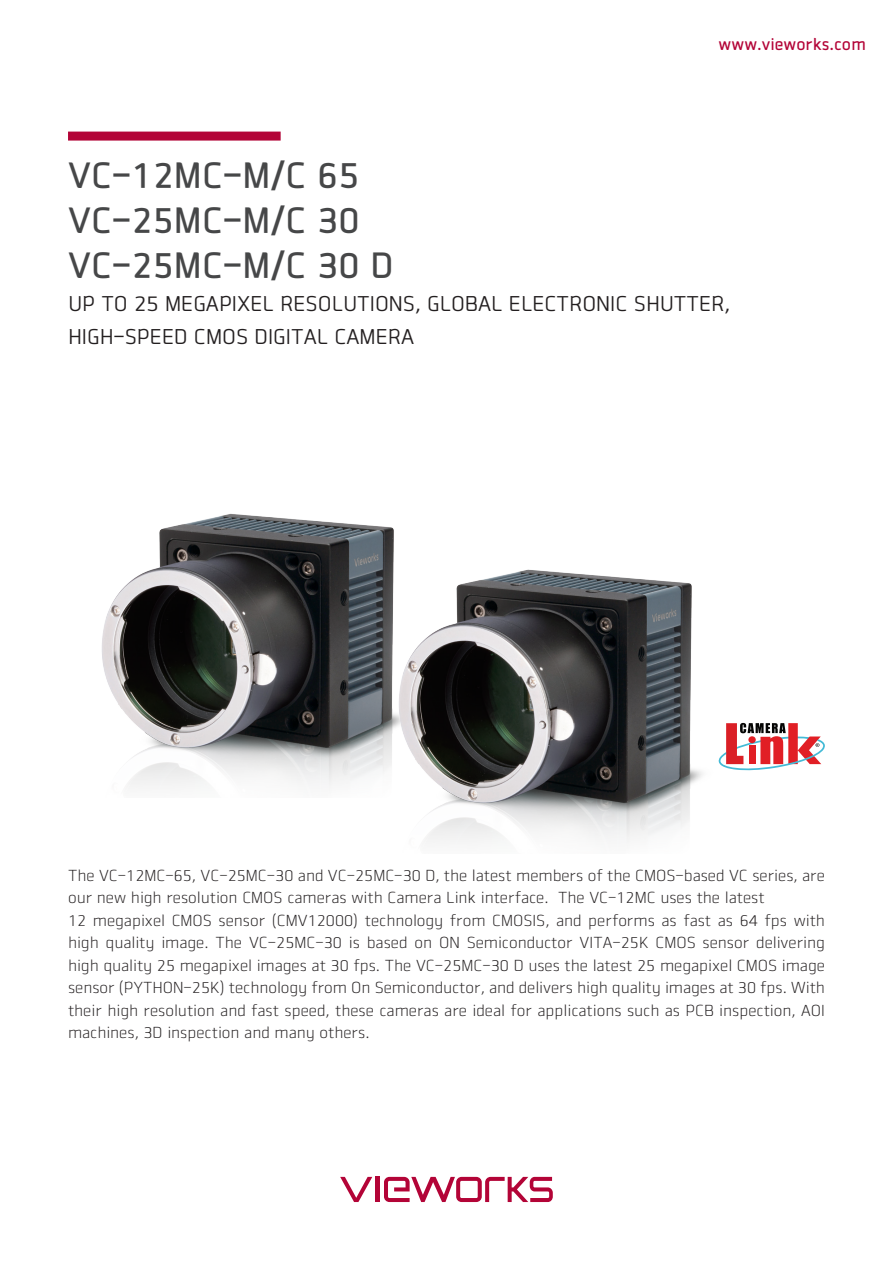
<style>
.page{position:relative;width:893px;height:1263px;background:#fff}
.page>*{position:absolute;margin:0;border:0;box-sizing:border-box;transform-origin:0 0}
.Main_Title{font:36px "Vieworks B";color:#464748}
.Title_Description{font:21px/33px "Vieworks M";color:#231f20}
.t1{font:16.5px "Vieworks B";color:#b30437}
.Product_Description{font:15.75px/22.5px "Vieworks L";color:#231f20}
</style>
<div class="page">
<div style="left:68px;top:132px;width:213px;height:9px;background:#b30437"></div>
<svg style="left:340px;top:1177px;width:32px;height:25px"></svg>
<hr style="left:375px;top:1177px;width:4px;height:25px;background:#b30437">
<svg style="left:384px;top:1177px;width:169px;height:25px"></svg>
<img style="left:102px;top:513px;width:292px;height:275px">
<img style="left:387px;top:531px;width:332px;height:312px">
<svg style="left:719px;top:723px;width:106px;height:47px"></svg>
<p class="t1" style="left:719px;top:34px;width:149px">www.vieworks.com</p>
<p class="Main_Title" style="left:68px;top:154px;width:293px">VC-12MC-M/C 65</p>
<p class="Main_Title" style="left:68px;top:199px;width:293px">VC-25MC-M/C 30</p>
<p class="Main_Title" style="left:68px;top:244px;width:327px">VC-25MC-M/C 30 D</p>
<p class="Title_Description" style="left:68px;top:287px;width:663px">UP TO 25 MEGAPIXEL RESOLUTIONS, GLOBAL ELECTRONIC SHUTTER,<br>HIGH-SPEED CMOS DIGITAL CAMERA</p>
<p class="Product_Description" style="left:68px;top:864px;width:758px">The VC-12MC-65, VC-25MC-30 and VC-25MC-30 D, the latest members of the CMOS-based VC series, are our new high resolution CMOS cameras with Camera Link interface. The VC-12MC uses the latest</p>
<p class="Product_Description" style="left:68px;top:909px;width:758px;text-align:justify">12 megapixel CMOS sensor (CMV12000) technology from CMOSIS, and performs as fast as 64 fps with high quality image. The VC-25MC-30 is based on ON Semiconductor VITA-25K CMOS sensor delivering high quality 25 megapixel images at 30 fps. The VC-25MC-30 D uses the latest 25 megapixel CMOS image sensor (PYTHON-25K) technology from On Semiconductor, and delivers high quality images at 30 fps. With their high resolution and fast speed, these cameras are ideal for applications such as PCB inspection, AOI machines, 3D inspection and many others.</p>
</div>
